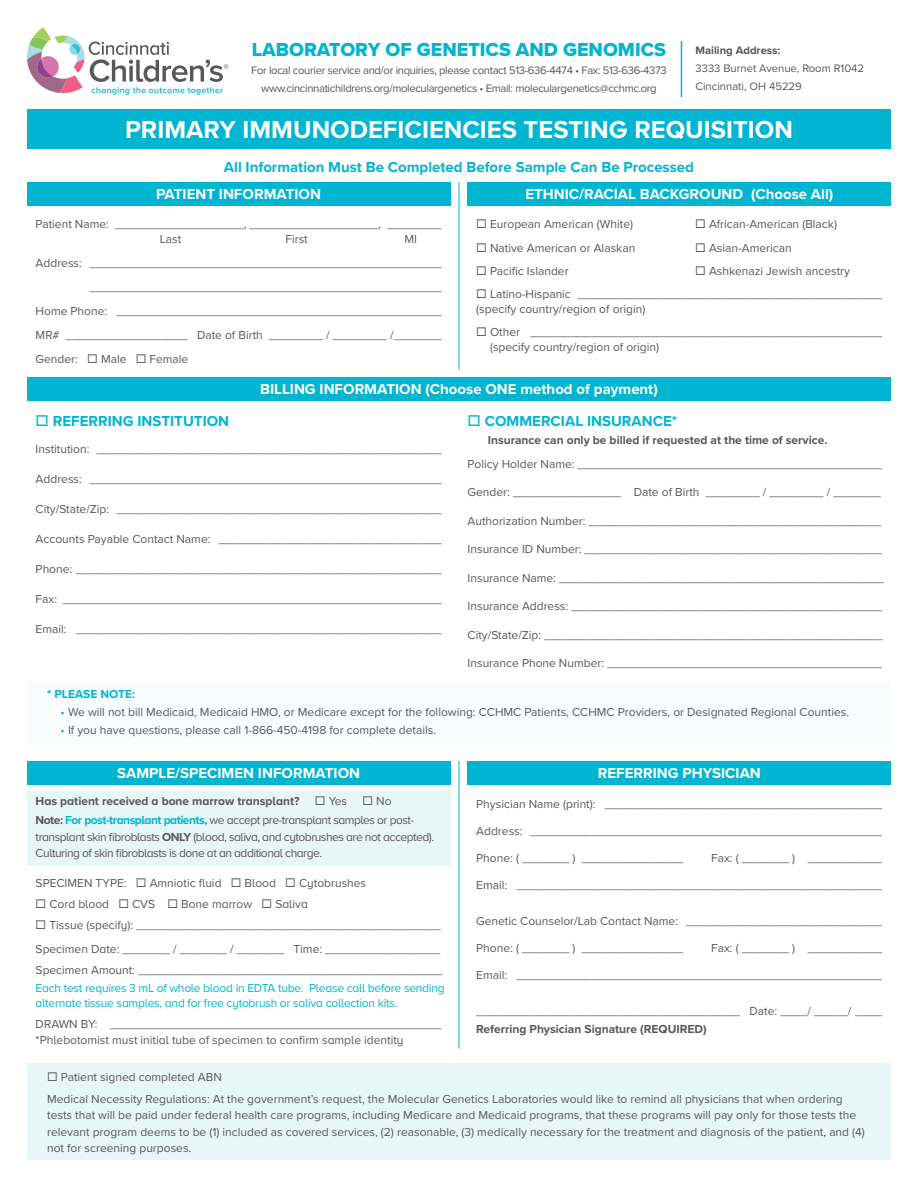
<style>
.page{position:relative;width:918px;height:1188px;background:#fff}
.page>*{position:absolute;margin:0;border:0;box-sizing:border-box;transform-origin:0 0}
.t1{font:700 25.5px "Proxima Nova A";color:#fff}
.t2{font:19.5px "Proxima Nova Extrabld";color:#00b5d1}
.t3{font:700 15px "Proxima Nova";color:#fff}
.t4{font:700 15px "Proxima Nova";color:#00b5d1}
.t5{font:12px/16.5px "Proxima Nova";color:#57585a}
.t6{font:12px "Proxima Nova A";color:#57585a}
.t7{font:12px "Proxima Nova A";letter-spacing:-.04em;color:#57585a}
.t8{font:12px/15px "Proxima Nova A";letter-spacing:-.02em;color:#00b5d1}
.t9{font:700 12px "Proxima Nova";color:#57585a}
.t10{font:700 12px "Proxima Nova A";color:#57585a}
.t11{font:700 12px "Proxima Nova";color:#00b5d1}
.t12{font:11.25px/18px "Proxima Nova";letter-spacing:-.03em;color:#57585a;text-align:center}
.t13{font:11.25px/18px "Proxima Nova";color:#57585a}
.t14{font:700 11.25px "Proxima Nova";color:#57585a}
.s1{color:#00b5d1}
.s2{font-weight:700}
.s3{font-weight:700;color:#00b5d1}
</style>
<div class="page">
<svg style="left:27px;top:27px;width:201px;height:68px"></svg>
<hr style="left:681px;top:41px;width:1px;height:56px;background:#00b5d1">
<div style="left:27px;top:1063px;width:864px;height:97px;background:#e7f6f8"></div>
<div style="left:27px;top:110px;width:864px;height:39px;background:#00b5d1"></div>
<div style="left:27px;top:182px;width:423px;height:24px;background:#00b5d1"></div>
<div style="left:27px;top:377px;width:864px;height:24px;background:#00b5d1"></div>
<div style="left:468px;top:182px;width:423px;height:24px;background:#00b5d1"></div>
<hr style="left:459px;top:182px;width:1px;height:188px;background:#00b5d1">
<div style="left:27px;top:761px;width:423px;height:24px;background:#00b5d1"></div>
<div style="left:468px;top:761px;width:423px;height:24px;background:#00b5d1"></div>
<hr style="left:459px;top:761px;width:1px;height:288px;background:#00b5d1">
<div style="left:27px;top:682px;width:864px;height:64px;background:#f8fcfd"></div>
<div style="left:27px;top:790px;width:423px;height:76px;background:#e7f6f8"></div>
<h2 class="t2" style="left:252px;top:35px;width:416px">LABORATORY OF GENETICS AND GENOMICS</h2>
<p class="t12" style="left:251px;top:61px;width:417px">For local courier service and/or inquiries, please contact 513-636-4474 • Fax: 513-636-4373 www.cincinnatichildrens.org/moleculargenetics • Email: moleculargenetics@cchmc.org</p>
<p class="t14" style="left:696px;top:42px;width:86px">Mailing Address:</p>
<p class="t13" style="left:696px;top:59px;width:170px">3333 Burnet Avenue, Room R1042<br>Cincinnati, OH 45229</p>
<p class="t1" style="left:125px;top:110px;width:669px">PRIMARY IMMUNODEFICIENCIES TESTING REQUISITION</p>
<p class="t4" style="left:224px;top:155px;width:472px">All Information Must Be Completed Before Sample Can Be Processed</p>
<p class="t3" style="left:156px;top:183px;width:166px">PATIENT INFORMATION</p>
<p class="t3" style="left:525px;top:183px;width:309px">ETHNIC/RACIAL BACKGROUND (Choose All)</p>
<p class="t5" style="left:36px;top:216px;width:408px">Patient Name: ___________________, ___________________, ________</p>
<p class="t5" style="left:160px;top:230px;width:23px">Last</p>
<p class="t5" style="left:285px;top:230px;width:24px">First</p>
<p class="t5" style="left:404px;top:230px;width:14px">MI</p>
<p class="t5" style="left:36px;top:250px;width:408px;line-height:24px;text-align:right">Address: ____________________________________________________ ____________________________________________________</p>
<p class="t5" style="left:36px;top:302px;width:408px">Home Phone: ________________________________________________</p>
<p class="t5" style="left:36px;top:326px;width:408px">MR# __________________ Date of Birth ________ / ________ /_______</p>
<p class="t5" style="left:36px;top:350px;width:154px">Gender: ◻ Male ◻ Female</p>
<p class="t5" style="left:476px;top:216px;width:158px">◻ European American (White)</p>
<p class="t5" style="left:695px;top:216px;width:143px">◻ African-American (Black)</p>
<p class="t5" style="left:476px;top:239px;width:161px">◻ Native American or Alaskan</p>
<p class="t5" style="left:695px;top:239px;width:98px">◻ Asian-American</p>
<p class="t5" style="left:476px;top:262px;width:94px">◻ Pacific Islander</p>
<p class="t5" style="left:695px;top:262px;width:156px">◻ Ashkenazi Jewish ancestry</p>
<p class="t5" style="left:476px;top:287px;width:408px;line-height:14.4px">◻ Latino-Hispanic _____________________________________________ (specify country/region of origin)</p>
<p class="t5" style="left:490px;top:325px;width:394px;line-height:14.4px;text-indent:-14px">◻ Other ____________________________________________________ (specify country/region of origin)</p>
<p class="t3" style="left:260px;top:378px;width:399px">BILLING INFORMATION (Choose ONE method of payment)</p>
<p class="t4" style="left:36px;top:410px;width:195px">□ REFERRING INSTITUTION</p>
<p class="t5" style="left:36px;top:440px;width:408px">Institution: ___________________________________________________</p>
<p class="t5" style="left:36px;top:470px;width:408px">Address: ____________________________________________________</p>
<p class="t5" style="left:36px;top:500px;width:408px">City/State/Zip: ________________________________________________</p>
<p class="t5" style="left:36px;top:530px;width:408px">Accounts Payable Contact Name: _________________________________</p>
<p class="t5" style="left:36px;top:560px;width:408px">Phone: ______________________________________________________</p>
<p class="t5" style="left:36px;top:590px;width:408px">Fax: ________________________________________________________</p>
<p class="t5" style="left:36px;top:620px;width:408px">Email: ______________________________________________________</p>
<p class="t4" style="left:468px;top:410px;width:211px">□ COMMERCIAL INSURANCE*</p>
<p class="t9" style="left:488px;top:431px;width:341px">Insurance can only be billed if requested at the time of service.</p>
<p class="t5" style="left:468px;top:455px;width:416px">Policy Holder Name: _____________________________________________</p>
<p class="t5" style="left:468px;top:484px;width:415px">Gender: ________________ Date of Birth ________ / ________ / _______</p>
<p class="t5" style="left:468px;top:512px;width:415px">Authorization Number: ____________________________________________</p>
<p class="t5" style="left:468px;top:541px;width:416px">Insurance ID Number: ____________________________________________</p>
<p class="t5" style="left:468px;top:569px;width:418px">Insurance Name: ________________________________________________</p>
<p class="t5" style="left:468px;top:598px;width:417px">Insurance Address: ______________________________________________</p>
<p class="t5" style="left:468px;top:626px;width:417px">City/State/Zip: __________________________________________________</p>
<p class="t5" style="left:468px;top:655px;width:416px">Insurance Phone Number: _________________________________________</p>
<p class="t11" style="left:47px;top:685px;width:90px">* PLEASE NOTE:</p>
<p class="t5" style="left:61px;top:704px;width:790px"><span class="s1">•</span> We will not bill Medicaid, Medicaid HMO, or Medicare except for the following: CCHMC Patients, CCHMC Providers, or Designated Regional Counties.</p>
<p class="t5" style="left:61px;top:722px;width:377px"><span class="s1">•</span> If you have questions, please call 1-866-450-4198 for complete details.</p>
<p class="t3" style="left:117px;top:762px;width:244px">SAMPLE/SPECIMEN INFORMATION</p>
<p class="t3" style="left:598px;top:762px;width:165px">REFERRING PHYSICIAN</p>
<p class="t5" style="left:476px;top:795px;width:408px">Physician Name (print): _________________________________________</p>
<p class="t5" style="left:476px;top:822px;width:408px">Address: ____________________________________________________</p>
<p class="t5" style="left:476px;top:849px;width:208px">Phone: ( _______ ) _______________</p>
<p class="t5" style="left:711px;top:849px;width:173px">Fax: ( _______ ) ___________</p>
<p class="t5" style="left:476px;top:876px;width:408px">Email: ______________________________________________________</p>
<p class="t5" style="left:476px;top:912px;width:408px">Genetic Counselor/Lab Contact Name: _____________________________</p>
<p class="t5" style="left:476px;top:939px;width:208px">Phone: ( _______ ) _______________</p>
<p class="t5" style="left:711px;top:939px;width:173px">Fax: ( _______ ) ___________</p>
<p class="t5" style="left:476px;top:966px;width:408px">Email: ______________________________________________________</p>
<p class="t5" style="left:476px;top:1002px;width:408px">_______________________________________ Date: ____/ _____/ ____</p>
<p class="t9" style="left:476px;top:1020px;width:232px">Referring Physician Signature (REQUIRED)</p>
<p class="t10" style="left:36px;top:792px;width:265px">Has patient received a bone marrow transplant?</p>
<p class="t6" style="left:315px;top:792px;width:34px">◻ Yes</p>
<p class="t6" style="left:363px;top:792px;width:31px">◻ No</p>
<p class="t7" style="left:36px;top:811px;width:380px"><span class="s2">Note:</span> <span class="s3">For post-transplant patients,</span> we accept pre-transplant samples or post-</p>
<p class="t7" style="left:36px;top:828px;width:400px">transplant skin fibroblasts <span class="s2">ONLY</span> (blood, saliva, and cytobrushes are not accepted).</p>
<p class="t7" style="left:36px;top:844px;width:288px">Culturing of skin fibroblasts is done at an additional charge.</p>
<p class="t6" style="left:36px;top:874px;width:332px">SPECIMEN TYPE: ◻ Amniotic fluid ◻ Blood ◻ Cytobrushes</p>
<p class="t6" style="left:36px;top:895px;width:274px">◻ Cord blood ◻ CVS ◻ Bone marrow ◻ Saliva</p>
<p class="t6" style="left:36px;top:916px;width:407px">◻ Tissue (specify): _____________________________________________</p>
<p class="t6" style="left:36px;top:940px;width:406px">Specimen Date: _______ / _______ / _______ Time: _________________</p>
<p class="t6" style="left:36px;top:961px;width:409px">Specimen Amount: _____________________________________________</p>
<p class="t8" style="left:36px;top:980px;width:410px">Each test requires 3 mL of whole blood in EDTA tube. Please call before sending alternate tissue samples, and for free cytobrush or saliva collection kits.</p>
<p class="t6" style="left:36px;top:1015px;width:408px">DRAWN BY: _________________________________________________</p>
<p class="t6" style="left:36px;top:1031px;width:369px">*Phlebotomist must initial tube of specimen to confirm sample identity</p>
<p class="t5" style="left:47px;top:1068px;width:176px">◻ Patient signed completed ABN</p>
<p class="t5" style="left:47px;top:1090px;width:819px">Medical Necessity Regulations: At the government’s request, the Molecular Genetics Laboratories would like to remind all physicians that when ordering tests that will be paid under federal health care programs, including Medicare and Medicaid programs, that these programs will pay only for those tests the relevant program deems to be (1) included as covered services, (2) reasonable, (3) medically necessary for the treatment and diagnosis of the patient, and (4) not for screening purposes.</p>
</div>
